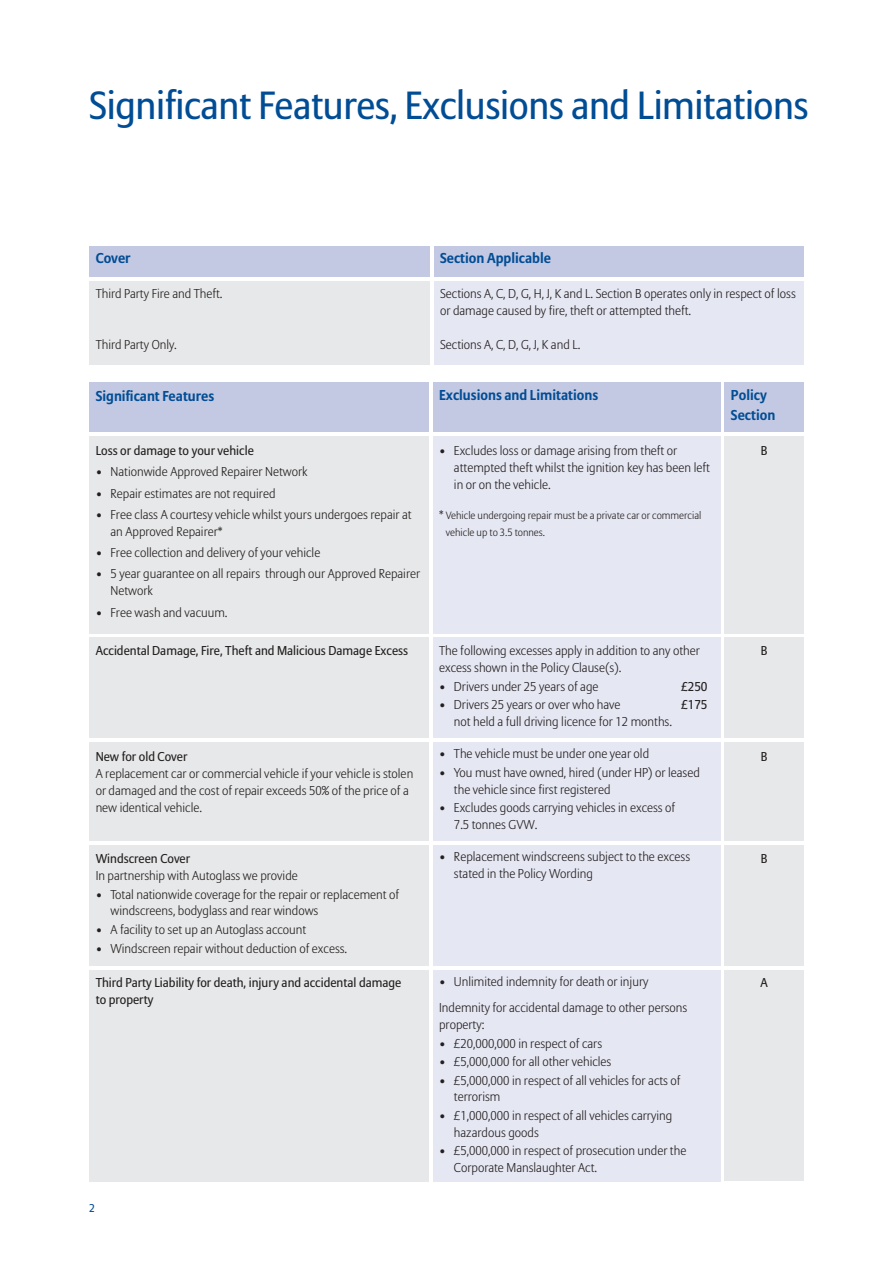
<style>
.page{position:relative;width:893px;height:1263px;background:#fff}
.page>*{position:absolute;margin:0;border:0;box-sizing:border-box;transform-origin:0 0}
.t1{font:39px "Allianz Sans";letter-spacing:-.01em;color:#014d95}
.t2{font:700 14.25px/19.8px "Allianz Sans";color:#014d95}
.t3{font:300 12.75px/17px "Allianz Sans";color:#231f20}
.t4{font:12.75px/17px "Allianz Sans";color:#231f20}
.t5{font:11.25px "Allianz Sans";color:#014d95}
.t6{font:300 10.5px/17px "Allianz Sans";color:#231f20}
.s1{font-size:12px}
</style>
<div class="page">
<div style="left:89px;top:383px;width:339px;height:49px;background:#c3c9e2"></div>
<div style="left:433px;top:383px;width:287px;height:49px;background:#c3c9e2"></div>
<div style="left:725px;top:383px;width:79px;height:49px;background:#c3c9e2"></div>
<div style="left:89px;top:436px;width:339px;height:197px;background:#e7e8e9"></div>
<div style="left:433px;top:436px;width:287px;height:197px;background:#e5e7f2"></div>
<div style="left:725px;top:436px;width:79px;height:197px;background:#e7e8e9"></div>
<div style="left:89px;top:638px;width:339px;height:100px;background:#e7e8e9"></div>
<div style="left:433px;top:638px;width:287px;height:100px;background:#e5e7f2"></div>
<div style="left:725px;top:638px;width:79px;height:100px;background:#e7e8e9"></div>
<div style="left:89px;top:742px;width:339px;height:99px;background:#e7e8e9"></div>
<div style="left:433px;top:742px;width:287px;height:99px;background:#e5e7f2"></div>
<div style="left:725px;top:742px;width:79px;height:99px;background:#e7e8e9"></div>
<div style="left:89px;top:845px;width:339px;height:121px;background:#e7e8e9"></div>
<div style="left:433px;top:845px;width:287px;height:121px;background:#e5e7f2"></div>
<div style="left:725px;top:845px;width:79px;height:121px;background:#e7e8e9"></div>
<div style="left:89px;top:970px;width:339px;height:212px;background:#e7e8e9"></div>
<div style="left:433px;top:970px;width:287px;height:212px;background:#e5e7f2"></div>
<div style="left:725px;top:970px;width:79px;height:211px;background:#e7e8e9"></div>
<div style="left:89px;top:246px;width:340px;height:31px;background:#c3c9e2"></div>
<div style="left:434px;top:246px;width:370px;height:31px;background:#c3c9e2"></div>
<div style="left:89px;top:281px;width:340px;height:84px;background:#e7e8e9"></div>
<div style="left:434px;top:281px;width:370px;height:84px;background:#e5e7f2"></div>
<h1 class="t1" style="left:89px;top:90px;width:721px">Significant Features, Exclusions and Limitations</h1>
<p class="t2" style="left:96px;top:249px;width:36px">Cover</p>
<p class="t2" style="left:440px;top:249px;width:112px">Section Applicable</p>
<p class="t3" style="left:96px;top:286px;width:128px">Third Party Fire and Theft.</p>
<p class="t3" style="left:96px;top:337px;width:83px">Third Party Only.</p>
<p class="t3" style="left:440px;top:286px;width:357px">Sections A, C, D, G, H, J, K and L. Section B operates only in respect of loss or damage caused by fire, theft or attempted theft.</p>
<p class="t3" style="left:440px;top:337px;width:142px">Sections A, C, D, G, J, K and L.</p>
<p class="t2" style="left:96px;top:388px;width:120px">Significant Features</p>
<p class="t2" style="left:439px;top:386px;width:161px">Exclusions and Limitations</p>
<p class="t2" style="left:731px;top:386px;width:46px">Policy<br>Section</p>
<p class="t4" style="left:96px;top:443px;width:160px">Loss or damage to your vehicle</p>
<p class="t3" style="left:96px;top:464px;width:213px">• Nationwide Approved Repairer Network</p>
<p class="t3" style="left:96px;top:486px;width:181px">• Repair estimates are not required</p>
<p class="t3" style="left:111px;top:507px;width:303px;text-indent:-15px">• Free class A courtesy vehicle whilst yours undergoes repair at an Approved Repairer*</p>
<p class="t3" style="left:96px;top:545px;width:226px">• Free collection and delivery of your vehicle</p>
<p class="t3" style="left:111px;top:566px;width:311px;text-indent:-15px">• 5 year guarantee on all repairs through our Approved Repairer<br>Network</p>
<p class="t3" style="left:96px;top:605px;width:133px">• Free wash and vacuum.</p>
<p class="t3" style="left:454px;top:443px;width:257px;text-indent:-15px">• Excludes loss or damage arising from theft or attempted theft whilst the ignition key has been left in or on the vehicle.</p>
<p class="t6" style="left:446px;top:507px;width:257px;text-indent:-7px"><span class="s1">*</span> Vehicle undergoing repair must be a private car or commercial vehicle up to 3.5 tonnes.</p>
<p class="t4" style="left:761px;top:443px;width:8px">B</p>
<p class="t4" style="left:96px;top:643px;width:314px">Accidental Damage, Fire, Theft and Malicious Damage Excess</p>
<p class="t3" style="left:439px;top:643px;width:262px">The following excesses apply in addition to any other excess shown in the Policy Clause(s).</p>
<p class="t3" style="left:439px;top:679px;width:161px">• Drivers under 25 years of age</p>
<p class="t4" style="left:681px;top:679px;width:28px">£250</p>
<p class="t3" style="left:439px;top:697px;width:183px">• Drivers 25 years or over who have</p>
<p class="t4" style="left:681px;top:697px;width:28px">£175</p>
<p class="t3" style="left:454px;top:714px;width:220px">not held a full driving licence for 12 months.</p>
<p class="t4" style="left:96px;top:749px;width:93px">New for old Cover</p>
<p class="t3" style="left:96px;top:766px;width:319px">A replacement car or commercial vehicle if your vehicle is stolen or damaged and the cost of repair exceeds 50% of the price of a new identical vehicle.</p>
<p class="t3" style="left:439px;top:747px;width:212px">• The vehicle must be under one year old</p>
<p class="t3" style="left:454px;top:765px;width:247px;line-height:16.5px;text-indent:-15px">• You must have owned, hired (under HP) or leased the vehicle since first registered</p>
<p class="t3" style="left:454px;top:801px;width:223px;line-height:16.5px;text-indent:-15px">• Excludes goods carrying vehicles in excess of<br>7.5 tonnes GVW.</p>
<p class="t4" style="left:761px;top:643px;width:8px">B</p>
<p class="t4" style="left:761px;top:749px;width:8px">B</p>
<p class="t4" style="left:96px;top:851px;width:96px">Windscreen Cover</p>
<p class="t3" style="left:96px;top:868px;width:204px">In partnership with Autoglass we provide</p>
<p class="t3" style="left:111px;top:887px;width:290px;line-height:16.5px;text-indent:-15px">• Total nationwide coverage for the repair or replacement of windscreens, bodyglass and rear windows</p>
<p class="t3" style="left:96px;top:922px;width:212px">• A facility to set up an Autoglass account</p>
<p class="t3" style="left:96px;top:941px;width:253px">• Windscreen repair without deduction of excess.</p>
<p class="t3" style="left:454px;top:850px;width:238px;line-height:16.5px;text-indent:-15px">• Replacement windscreens subject to the excess stated in the Policy Wording</p>
<p class="t4" style="left:761px;top:851px;width:8px">B</p>
<p class="t4" style="left:96px;top:975px;width:307px">Third Party Liability for death, injury and accidental damage to property</p>
<p class="t3" style="left:439px;top:970px;width:250px;line-height:25.7px">• Unlimited indemnity for death or injury<br>Indemnity for accidental damage to other persons</p>
<p class="t3" style="left:439px;top:1017px;width:47px">property:</p>
<p class="t3" style="left:439px;top:1036px;width:165px">• £20,000,000 in respect of cars</p>
<p class="t3" style="left:439px;top:1054px;width:174px">• £5,000,000 for all other vehicles</p>
<p class="t3" style="left:454px;top:1073px;width:228px;line-height:16.5px;text-indent:-15px">• £5,000,000 in respect of all vehicles for acts of terrorism</p>
<p class="t3" style="left:454px;top:1108px;width:220px;line-height:16.5px;text-indent:-15px">• £1,000,000 in respect of all vehicles carrying hazardous goods</p>
<p class="t3" style="left:454px;top:1143px;width:234px;line-height:16.5px;text-indent:-15px">• £5,000,000 in respect of prosecution under the<br>Corporate Manslaughter Act.</p>
<p class="t5" style="left:89px;top:1203px;width:7px">2</p>
<p class="t4" style="left:760px;top:975px;width:9px">A</p>
</div>
